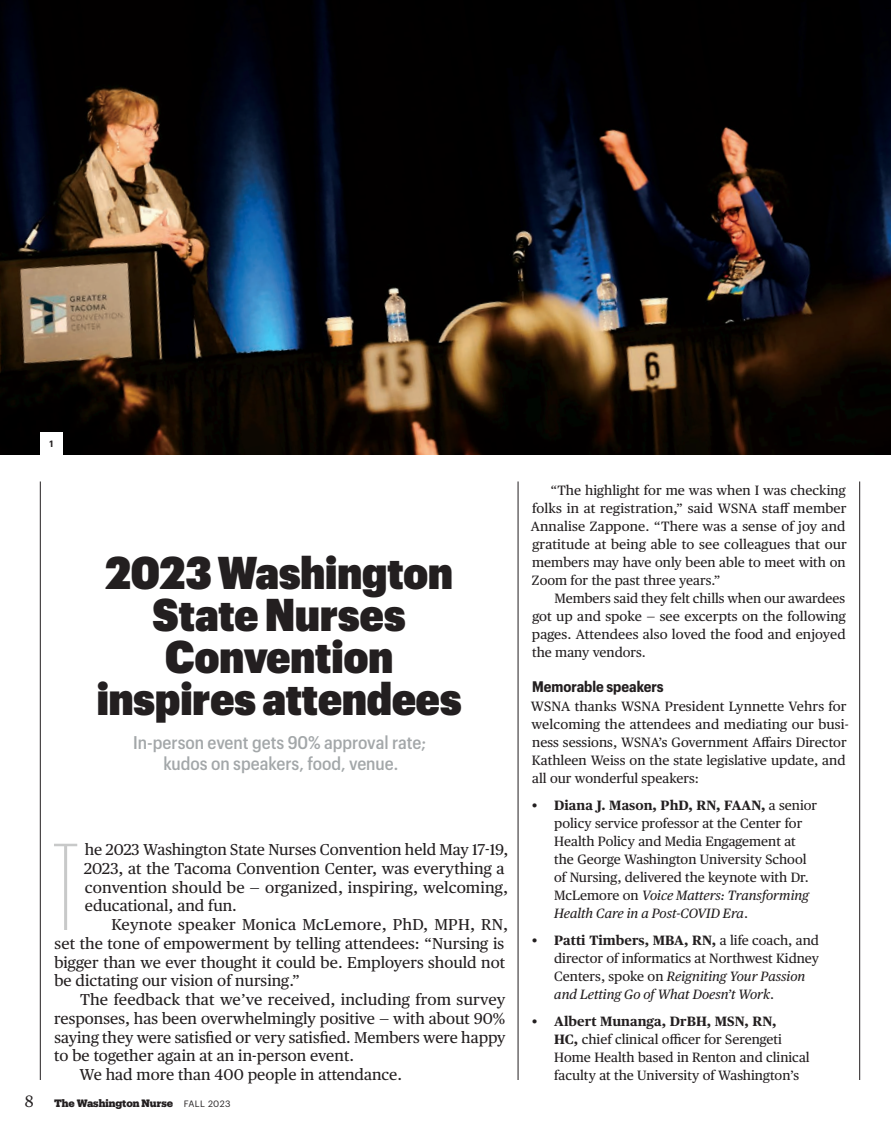
<style>
.page{position:relative;width:891px;height:1134px;background:#fff}
.page>*{position:absolute;margin:0;border:0;box-sizing:border-box;transform-origin:0 0}
._4_-_paragraph_drop_cap{font:200 120.6px "Graphik XX Cond";color:#c8c9c9}
.Head_-_30{font:45px/42px "Graphik Compact Super";color:#231f20;text-align:center}
.Deck_-_12{font:500 18px/21px "Graphik Compact";color:#a3a7a9;text-align:center}
._4_-_Paragraph__indent{font:15.75px/18.8px "Publico Text";color:#231f20}
._4_-_paragraph_drop_cap-2{font:15.75px/18.8px "Publico Text";letter-spacing:.005em;color:#231f20}
._3_-_Subhead__tight{font:700 15px "Graphik Compact";color:#231f20}
._3_-_Paragraph__indent{font:13.5px/18px "Publico Text";color:#231f20}
._3_-_Paragraph__first{font:13.5px/18px "Publico Text";color:#231f20}
.t1{font:900 10.5px "Produkt";color:#231f20}
.Image_ID{font:600 9px "Graphik";color:#231f20}
.s1{font-family:"Publico Text";font-weight:400;font-size:16.5px}
.s2{font-family:"Graphik";font-weight:400;font-size:9px}
.s3{font-weight:700}
.s4{font-style:italic}
</style>
<div class="page">
<hr style="left:40px;top:482px;width:1px;height:598px;background:#231f20">
<hr style="left:859px;top:482px;width:1px;height:598px;background:#231f20">
<img style="left:0;top:0;width:891px;height:454px">
<hr style="left:518px;top:482px;width:1px;height:598px;background:#231f20">
<div style="left:40px;top:432px;width:23px;height:22px;background:#fff"></div>
<p class="Image_ID" style="left:49px;top:437px;width:5px">1</p>
<p class="Head_-_30" style="left:97px;top:548px;width:367px">2023 Washington<br>State Nurses<br>Convention inspires attendees</p>
<p class="Deck_-_12" style="left:133px;top:731px;width:294px">In-person event gets 90% approval rate; kudos on speakers, food, venue.</p>
<p class="_4_-_paragraph_drop_cap" style="left:53px;top:817px;width:27px">T</p>
<p class="_4_-_paragraph_drop_cap-2" style="left:84px;top:839px;width:426px">he 2023 Washington State Nurses Convention held May 17-19, 2023, at the Tacoma Convention Center, was everything a convention should be — organized, inspiring, welcoming, educational, and fun.</p>
<p class="_4_-_Paragraph__indent" style="left:54px;top:914px;width:455px;text-indent:57px">Keynote speaker Monica McLemore, PhD, MPH, RN, set the tone of empowerment by telling attendees: “Nursing is bigger than we ever thought it could be. Employers should not be dictating our vision of nursing.”</p>
<p class="_4_-_Paragraph__indent" style="left:54px;top:989px;width:453px;text-align:justify;text-indent:26px">The feedback that we’ve received, including from survey responses, has been overwhelmingly positive — with about 90% saying they were satisfied or very satisfied. Members were happy to be together again at an in-person event.</p>
<p class="_4_-_Paragraph__indent" style="left:80px;top:1064px;width:324px">We had more than 400 people in attendance.</p>
<p class="t1" style="left:25px;top:1096px;width:207px"><span class="s1">8</span> The Washington Nurse <span class="s2">FALL 2023</span></p>
<p class="_3_-_Paragraph__indent" style="left:531px;top:480px;width:317px;text-align:justify;text-indent:19px">“The highlight for me was when I was checking folks in at registration,” said WSNA staff member Annalise Zappone. “There was a sense of joy and gratitude at being able to see colleagues that our members may have only been able to meet with on Zoom for the past three years.”</p>
<p class="_3_-_Paragraph__indent" style="left:532px;top:588px;width:315px;text-align:justify;text-indent:22px">Members said they felt chills when our awardees got up and spoke — see excerpts on the following pages. Attendees also loved the food and enjoyed the many vendors.</p>
<p class="_3_-_Subhead__tight" style="left:532px;top:675px;width:133px">Memorable speakers</p>
<p class="_3_-_Paragraph__first" style="left:531px;top:696px;width:319px">WSNA thanks WSNA President Lynnette Vehrs for welcoming the attendees and mediating our busi&shy;ness sessions, WSNA’s Government Affairs Director Kathleen Weiss on the state legislative update, and all our wonderful speakers:</p>
<p class="_3_-_Paragraph__indent" style="left:554px;top:795px;width:264px;text-indent:-22px">• <span class="s3">Diana J. Mason, PhD, RN, FAAN,</span> a senior policy service professor at the Center for Health Policy and Media Engagement at the George Washington University School of Nursing, delivered the keynote with Dr.<br>McLemore on <span class="s4">Voice Matters: Transforming Health Care in a Post-COVID Era</span>.</p>
<p class="_3_-_Paragraph__indent" style="left:554px;top:930px;width:266px;text-indent:-22px">• <span class="s3">Patti Timbers, MBA, RN,</span> a life coach, and director of informatics at Northwest Kidney Centers, spoke on <span class="s4">Reigniting Your Passion and Letting Go of What Doesn’t Work</span>.</p>
<p class="_3_-_Paragraph__indent" style="left:554px;top:1011px;width:257px;text-indent:-22px">• <span class="s3">Albert Munanga, DrBH, MSN, RN,<br>HC,</span> chief clinical officer for Serengeti Home Health based in Renton and clinical faculty at the University of Washington’s</p>
</div>
